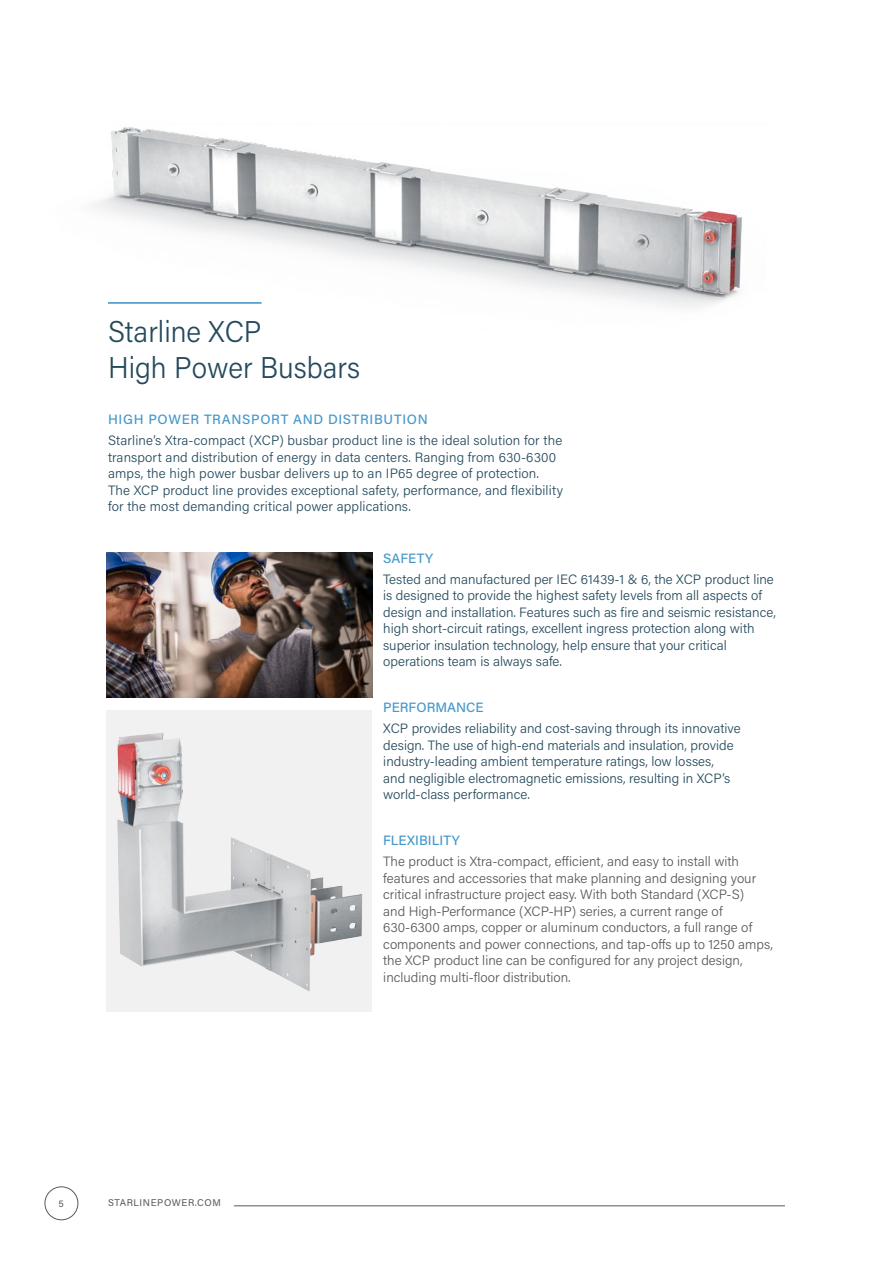
<style>
.page{position:relative;width:893px;height:1263px;background:#fff}
.page>*{position:absolute;margin:0;border:0;box-sizing:border-box;transform-origin:0 0}
.t1{font:300 30px/36px "Acumin Pro";color:#254a5d;scale:.95 1}
.t2{font:300 13.5px/16.5px "Acumin Pro";color:#254a5d}
.t3{font:300 13.5px/16.5px "Acumin Pro";color:#58595b}
.t4{font:500 13.5px "Acumin Pro";letter-spacing:.045em;color:#4698ca}
.t5{font:500 13.5px "Acumin Pro";color:#4698ca}
.t6{font:500 13.5px "Acumin Pro";letter-spacing:.005em;color:#4698ca}
.t7{font:9.75px "Acumin Pro";letter-spacing:.06em;color:#58595b}
</style>
<div class="page">
<hr style="left:234px;top:1205px;width:551px;height:1px;background:#58595b">
<div style="left:45px;top:1186px;width:33px;height:34px;border:1px solid #58595b;border-radius:50%"></div>
<img style="left:92px;top:127px;width:650px;height:181px">
<hr style="left:108px;top:302px;width:153px;height:1px;background:#4698ca">
<hr style="left:108px;top:303px;width:153px;height:1px;background:#4698ca">
<img style="left:106px;top:552px;width:266px;height:146px">
<div style="left:106px;top:710px;width:266px;height:302px;background:#f1f1f2"></div>
<img style="left:117px;top:733px;width:245px;height:258px">
<h1 class="t1" style="left:108px;top:312px;width:267px">Starline XCP<br>High Power Busbars</h1>
<p class="t4" style="left:108px;top:410px;width:321px">HIGH POWER TRANSPORT AND DISTRIBUTION</p>
<p class="t2" style="left:108px;top:432px;width:456px">Starline’s Xtra-compact (XCP) busbar product line is the ideal solution for the transport and distribution of energy in data centers. Ranging from 630-6300 amps, the high power busbar delivers up to an IP65 degree of protection.<br>The XCP product line provides exceptional safety, performance, and flexibility for the most demanding critical power applications.</p>
<p class="t7" style="left:58px;top:1197px;width:7px">5</p>
<p class="t7" style="left:108px;top:1196px;width:114px">STARLINEPOWER.COM</p>
<p class="t4" style="left:383px;top:549px;width:51px">SAFETY</p>
<p class="t2" style="left:383px;top:570px;width:394px">Tested and manufactured per IEC 61439-1 &amp; 6, the XCP product line is designed to provide the highest safety levels from all aspects of design and installation. Features such as fire and seismic resistance, high short-circuit ratings, excellent ingress protection along with superior insulation technology, help ensure that your critical operations team is always safe.</p>
<p class="t5" style="left:383px;top:698px;width:102px">PERFORMANCE</p>
<p class="t2" style="left:383px;top:720px;width:359px">XCP provides reliability and cost-saving through its innovative design. The use of high-end materials and insulation, provide industry-leading ambient temperature ratings, low losses,<br>and negligible electromagnetic emissions, resulting in XCP’s world-class performance.</p>
<p class="t6" style="left:383px;top:831px;width:78px">FLEXIBILITY</p>
<p class="t3" style="left:383px;top:853px;width:391px">The product is Xtra-compact, efficient, and easy to install with features and accessories that make planning and designing your critical infrastructure project easy. With both Standard (XCP-S)<br>and High-Performance (XCP-HP) series, a current range of 630-6300 amps, copper or aluminum conductors, a full range of components and power connections, and tap-offs up to 1250 amps, the XCP product line can be configured for any project design, including multi-floor distribution.</p>
</div>
